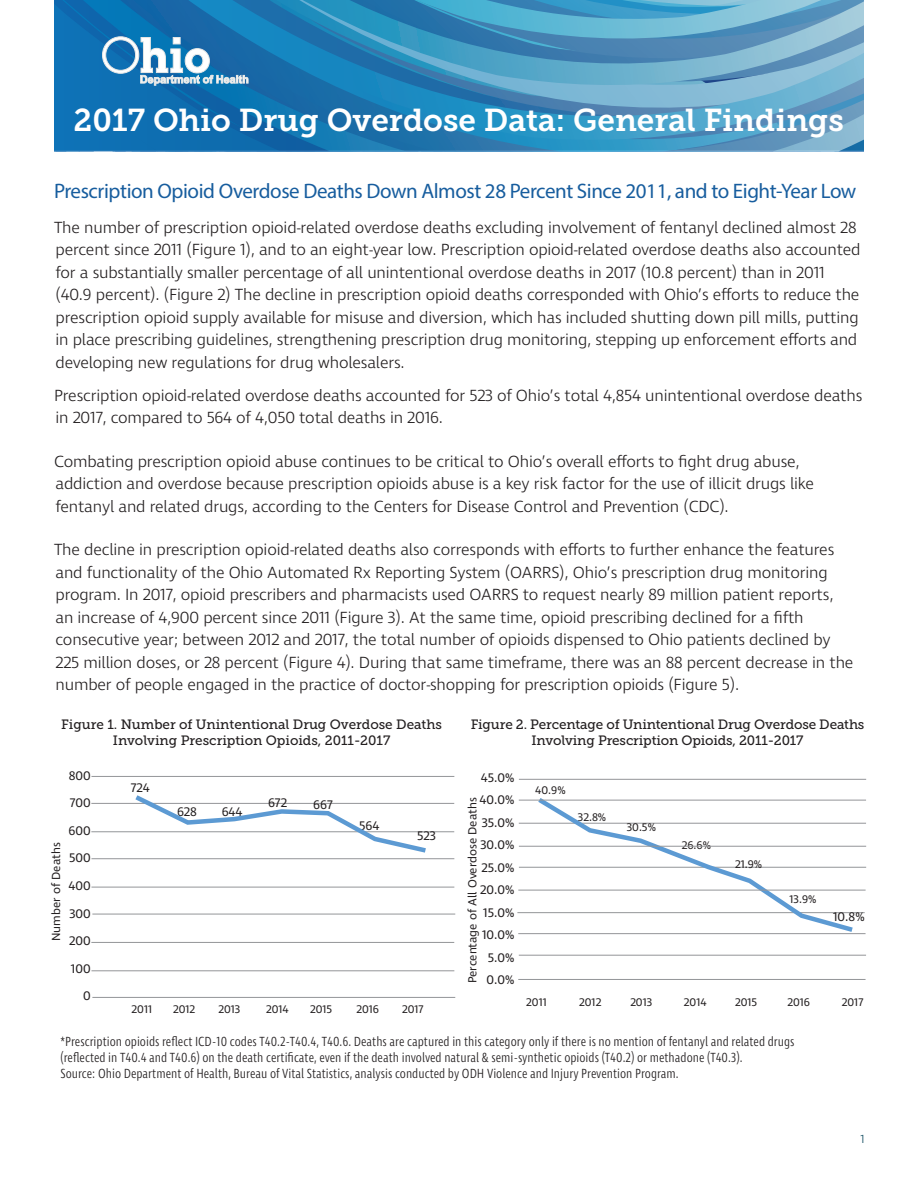
<style>
.page{position:relative;width:918px;height:1188px;background:#fff}
.page>*{position:absolute;margin:0;border:0;box-sizing:border-box;transform-origin:0 0}
.t1{font:31.5px "Museo Slab 700";color:#fff}
.t2{font:21px "Myriad Pro";letter-spacing:-.02em;color:#175d9e}
.t3{font:300 16.5px/22.5px "Ingra";letter-spacing:-.01em;color:#231f20}
.t4{font:300 13.5px/16.2px "Ingra Cd";color:#231f20}
.t5{font:13.5px/16.2px "Museo Slab 500";letter-spacing:-.01em;color:#231f20;text-align:center}
.t6{font:12.75px/22.5px "Ingra";color:#231f20;text-align:right}
.t7{font:12px "Ingra";color:#231f20}
.t8{font:300 12px "Ingra";color:#134e62}
.t9{font:11.25px "Ingra";color:#231f20}
</style>
<div class="page">
<svg style="left:54px;top:0;width:810px;height:151px;background:#3e8ebe"></svg>
<hr style="left:91px;top:776px;width:363px;height:1px;background:#939598">
<hr style="left:91px;top:803px;width:363px;height:1px;background:#939598">
<hr style="left:91px;top:832px;width:363px;height:1px;background:#939598">
<hr style="left:91px;top:858px;width:363px;height:1px;background:#939598">
<hr style="left:91px;top:887px;width:363px;height:1px;background:#939598">
<hr style="left:92px;top:914px;width:363px;height:1px;background:#939598">
<hr style="left:91px;top:942px;width:363px;height:1px;background:#939598">
<hr style="left:91px;top:971px;width:363px;height:1px;background:#939598">
<hr style="left:92px;top:997px;width:363px;height:1px;background:#939598">
<svg style="left:130px;top:795px;width:301px;height:58px"></svg>
<hr style="left:519px;top:779px;width:347px;height:1px;background:#939598">
<hr style="left:519px;top:823px;width:347px;height:1px;background:#939598">
<hr style="left:519px;top:867px;width:347px;height:1px;background:#939598">
<hr style="left:517px;top:912px;width:348px;height:1px;background:#939598">
<hr style="left:519px;top:955px;width:347px;height:1px;background:#939598">
<hr style="left:518px;top:979px;width:348px;height:1px;background:#939598">
<svg style="left:533px;top:798px;width:325px;height:137px"></svg>
<hr style="left:518px;top:933px;width:348px;height:1px;background:#939598">
<hr style="left:518px;top:890px;width:348px;height:1px;background:#939598">
<hr style="left:519px;top:846px;width:347px;height:1px;background:#939598">
<hr style="left:519px;top:800px;width:347px;height:1px;background:#939598">
<h1 class="t1" style="left:74px;top:103px;width:772px">2017 Ohio Drug Overdose Data: General Findings</h1>
<p class="t2" style="left:54px;top:178px;width:804px">Prescription Opioid Overdose Deaths Down Almost 28 Percent Since 2011, and to Eight-Year Low</p>
<p class="t3" style="left:54px;top:217px;width:808px">The number of prescription opioid-related overdose deaths excluding involvement of fentanyl declined almost 28 percent since 2011 (Figure 1), and to an eight-year low. Prescription opioid-related overdose deaths also accounted for a substantially smaller percentage of all unintentional overdose deaths in 2017 (10.8 percent) than in 2011 (40.9 percent). (Figure 2) The decline in prescription opioid deaths corresponded with Ohio’s efforts to reduce the prescription opioid supply available for misuse and diversion, which has included shutting down pill mills, putting in place prescribing guidelines, strengthening prescription drug monitoring, stepping up enforcement efforts and developing new regulations for drug wholesalers.</p>
<p class="t3" style="left:54px;top:385px;width:810px">Prescription opioid-related overdose deaths accounted for 523 of Ohio’s total 4,854 unintentional overdose deaths in 2017, compared to 564 of 4,050 total deaths in 2016.</p>
<p class="t3" style="left:54px;top:451px;width:762px">Combating prescription opioid abuse continues to be critical to Ohio’s overall efforts to fight drug abuse, addiction and overdose because prescription opioids abuse is a key risk factor for the use of illicit drugs like fentanyl and related drugs, according to the Centers for Disease Control and Prevention (CDC).</p>
<p class="t3" style="left:54px;top:539px;width:801px">The decline in prescription opioid-related deaths also corresponds with efforts to further enhance the features and functionality of the Ohio Automated Rx Reporting System (OARRS), Ohio’s prescription drug monitoring program. In 2017, opioid prescribers and pharmacists used OARRS to request nearly 89 million patient reports, an increase of 4,900 percent since 2011 (Figure 3). At the same time, opioid prescribing declined for a fifth consecutive year; between 2012 and 2017, the total number of opioids dispensed to Ohio patients declined by 225 million doses, or 28 percent (Figure 4). During that same timeframe, there was an 88 percent decrease in the number of people engaged in the practice of doctor-shopping for prescription opioids (Figure 5).</p>
<p class="t5" style="left:61px;top:717px;width:382px">Figure 1. Number of Unintentional Drug Overdose Deaths<br>Involving Prescription Opioids, 2011-2017</p>
<p class="t6" style="left:69px;top:762px;width:24px;line-height:27.6px">800<br>700<br>600<br>500<br>400<br>300<br>200<br>100<br>0</p>
<p class="t6" style="left:131px;top:777px;width:21px">724</p>
<p class="t6" style="left:268px;top:792px;width:21px">672</p>
<p class="t6" style="left:313px;top:794px;width:21px">667</p>
<p class="t6" style="left:177px;top:801px;width:21px">628</p>
<p class="t6" style="left:222px;top:801px;width:22px">644</p>
<p class="t6" style="left:359px;top:815px;width:22px">564</p>
<p class="t6" style="left:417px;top:825px;width:20px">523</p>
<p class="t7" style="left:49px;top:941px;width:100px;rotate:-90deg">Number of Deaths</p>
<p class="t9" style="left:132px;top:1002px;width:22px">2011</p>
<p class="t9" style="left:173px;top:1002px;width:24px">2012</p>
<p class="t9" style="left:219px;top:1002px;width:23px">2013</p>
<p class="t9" style="left:266px;top:1002px;width:24px">2014</p>
<p class="t9" style="left:310px;top:1002px;width:24px">2015</p>
<p class="t9" style="left:357px;top:1002px;width:24px">2016</p>
<p class="t9" style="left:402px;top:1002px;width:23px">2017</p>
<p class="t5" style="left:471px;top:717px;width:395px">Figure 2. Percentage of Unintentional Drug Overdose Deaths<br>Involving Prescription Opioids, 2011-2017</p>
<p class="t6" style="left:480px;top:767px;width:36px">45.0%<br>40.0%<br>35.0%<br>30.0%<br>25.0%<br>20.0%<br>15.0%<br>10.0%<br>5.0%<br>0.0%</p>
<p class="t9" style="left:535px;top:783px;width:32px">40.9%</p>
<p class="t7" style="left:465px;top:983px;width:187px;rotate:-90deg">Percentage of All Overdose Deaths</p>
<p class="t9" style="left:578px;top:810px;width:30px">32.8%</p>
<p class="t9" style="left:627px;top:820px;width:31px">30.5%</p>
<p class="t9" style="left:682px;top:839px;width:31px">26.6%</p>
<p class="t9" style="left:735px;top:858px;width:29px">21.9%</p>
<p class="t9" style="left:790px;top:893px;width:28px">13.9%</p>
<p class="t6" style="left:833px;top:906px;width:33px">10.8%</p>
<p class="t9" style="left:526px;top:995px;width:22px">2011</p>
<p class="t9" style="left:579px;top:995px;width:24px">2012</p>
<p class="t9" style="left:630px;top:995px;width:23px">2013</p>
<p class="t9" style="left:684px;top:995px;width:24px">2014</p>
<p class="t9" style="left:735px;top:995px;width:24px">2015</p>
<p class="t9" style="left:787px;top:995px;width:24px">2016</p>
<p class="t9" style="left:842px;top:995px;width:23px">2017</p>
<p class="t4" style="left:60px;top:1034px;width:736px">*Prescription opioids reflect ICD-10 codes T40.2-T40.4, T40.6. Deaths are captured in this category only if there is no mention of fentanyl and related drugs (reflected in T40.4 and T40.6) on the death certificate, even if the death involved natural &amp; semi-synthetic opioids (T40.2) or methadone (T40.3).<br>Source: Ohio Department of Health, Bureau of Vital Statistics, analysis conducted by ODH Violence and Injury Prevention Program.</p>
<p class="t8" style="left:860px;top:1131px;width:6px">1</p>
</div>
